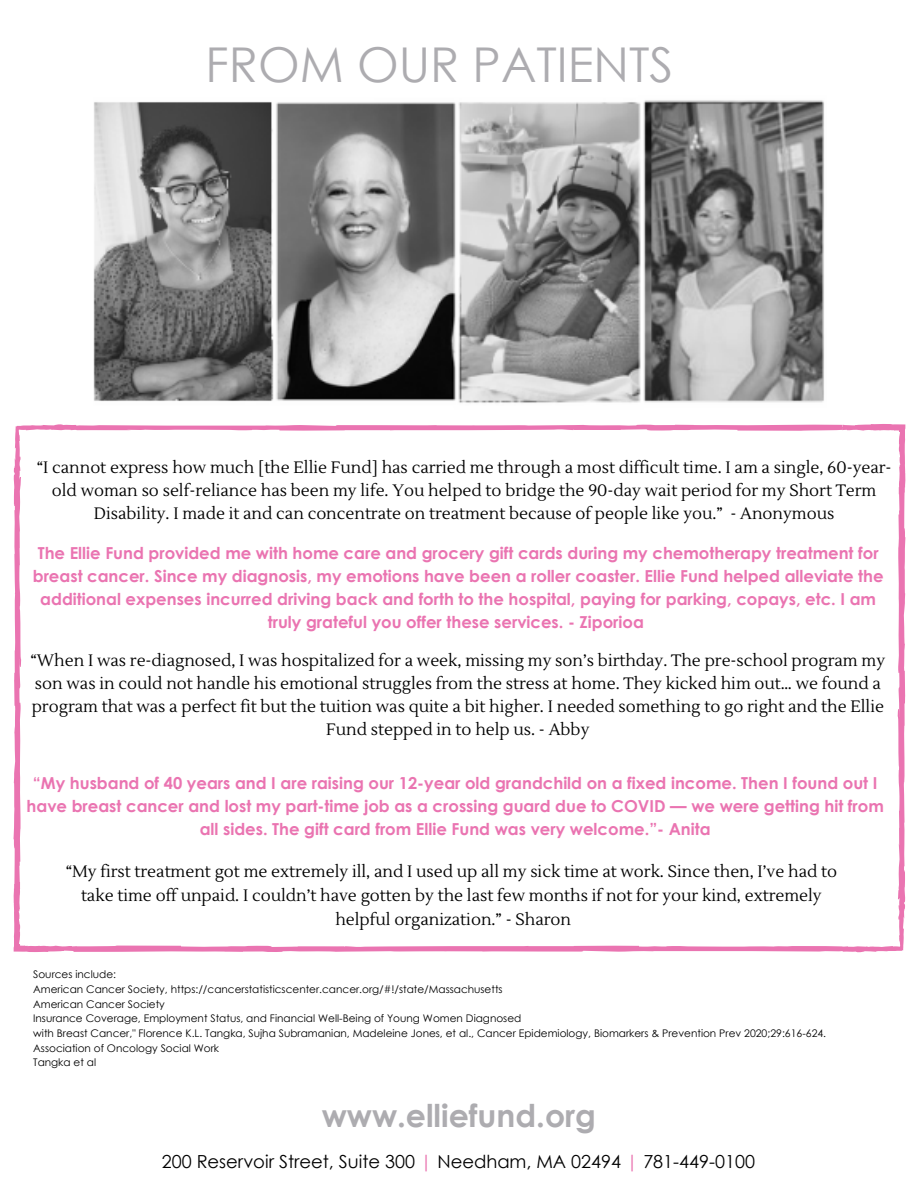
<style>
.page{position:relative;width:918px;height:1188px;background:#fff}
.page>*{position:absolute;margin:0;border:0;box-sizing:border-box;transform-origin:0 0}
.t1{font:48px "Century Gothic";color:#adacb0}
.t2{font:700 31.5px "Century Gothic";color:#adacb0}
.t3{font:18px "Century Gothic";color:#000}
.t4{font:16.5px/23px "Lustria";color:#000;text-align:center}
.t5{font:700 16.5px/23px "Century Gothic";color:#ea74b1;text-align:center}
.t6{font:10.5px/14.7px "Century Gothic";color:#000}
.s1{color:#ea74b1}
</style>
<div class="page">
<img style="left:93px;top:100px;width:731px;height:303px">
<svg style="left:13px;top:424px;width:892px;height:528px"></svg>
<h1 class="t1" style="left:206px;top:34px;width:469px">FROM OUR PATIENTS</h1>
<p class="t4" style="left:37px;top:456px;width:856px">“I cannot express how much [the Ellie Fund] has carried me through a most difficult time. I am a single, 60-year&shy;old woman so self-reliance has been my life. You helped to bridge the 90-day wait period for my Short Term<br>Disability. I made it and can concentrate on treatment because of people like you.” - Anonymous</p>
<p class="t5" style="left:33px;top:541px;width:852px">The Ellie Fund provided me with home care and grocery gift cards during my chemotherapy treatment for breast cancer. Since my diagnosis, my emotions have been a roller coaster. Ellie Fund helped alleviate the additional expenses incurred driving back and forth to the hospital, paying for parking, copays, etc. I am truly grateful you offer these services. - Ziporioa</p>
<p class="t4" style="left:31px;top:650px;width:856px">“When I was re-diagnosed, I was hospitalized for a week, missing my son’s birthday. The pre-school program my son was in could not handle his emotional struggles from the stress at home. They kicked him out… we found a program that was a perfect fit but the tuition was quite a bit higher. I needed something to go right and the Ellie Fund stepped in to help us. - Abby</p>
<p class="t5" style="left:27px;top:771px;width:859px">“My husband of 40 years and I are raising our 12-year old grandchild on a fixed income. Then I found out I have breast cancer and lost my part-time job as a crossing guard due to COVID — we were getting hit from all sides. The gift card from Ellie Fund was very welcome.”- Anita</p>
<p class="t4" style="left:66px;top:860px;width:773px;line-height:23.9px">“My first treatment got me extremely ill, and I used up all my sick time at work. Since then, I’ve had to take time off unpaid. I couldn’t have gotten by the last few months if not for your kind, extremely helpful organization.” - Sharon</p>
<p class="t6" style="left:33px;top:967px;width:794px">Sources include:<br>American Cancer Society, https://cancerstatisticscenter.cancer.org/#!/state/Massachusetts<br>American Cancer Society<br>Insurance Coverage, Employment Status, and Financial Well-Being of Young Women Diagnosed<br>with Breast Cancer," Florence K.L. Tangka, Sujha Subramanian, Madeleine Jones, et al., Cancer Epidemiology, Biomarkers &amp; Prevention Prev 2020;29:616-624.<br>Association of Oncology Social Work<br>Tangka et al</p>
<h2 class="t2" style="left:322px;top:1095px;width:276px">www.elliefund.org</h2>
<p class="t3" style="left:162px;top:1150px;width:595px">200 Reservoir Street, Suite 300 <span class="s1">|</span> Needham, MA 02494 <span class="s1">|</span> 781-449-0100</p>
</div>
